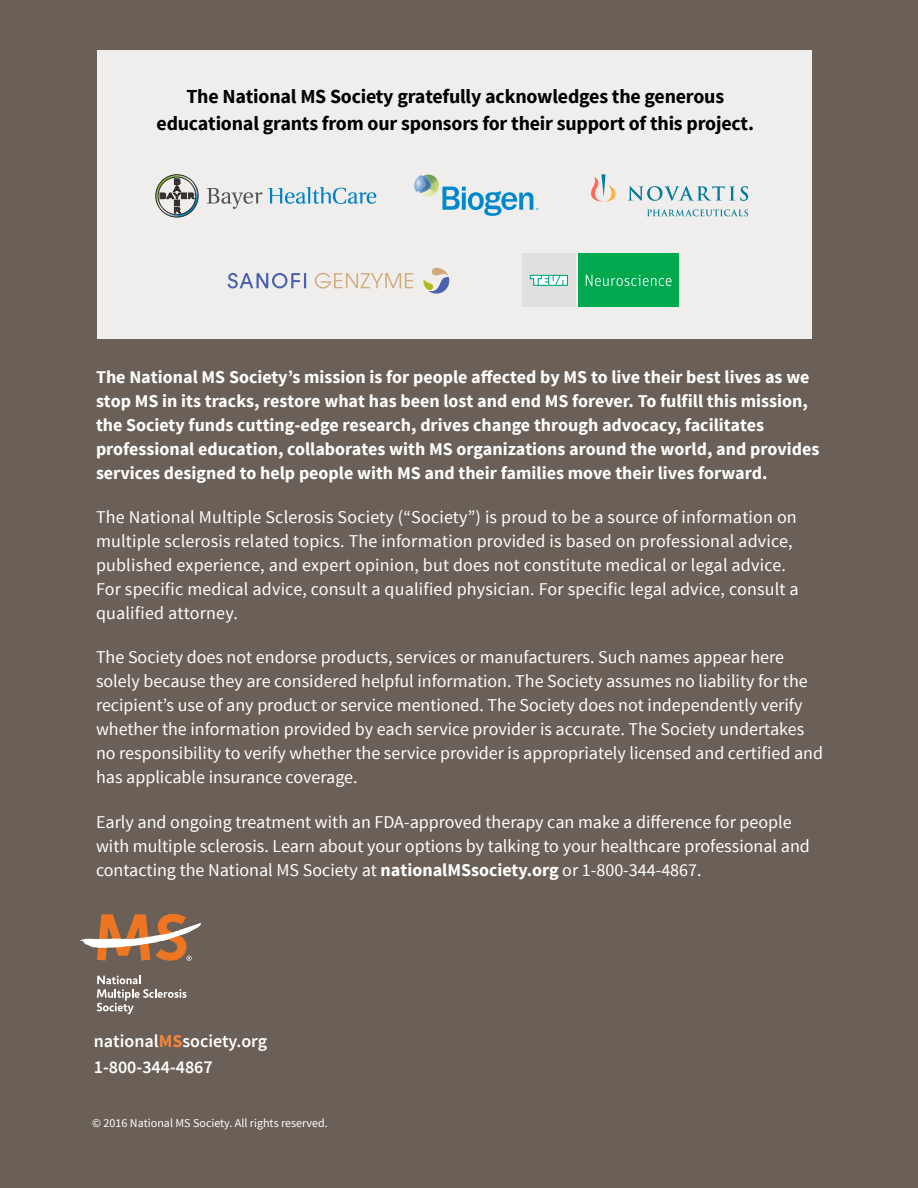
<style>
.page{position:relative;width:918px;height:1188px;background:#6a6057}
.page>*{position:absolute;margin:0;border:0;box-sizing:border-box;transform-origin:0 0}
.t1{font:700 19.8px/27px "Source Sans Pro";letter-spacing:-.01em;color:#000;text-align:center}
.t2{font:18px/24px "Source Sans Pro";color:#fff}
.t3{font:700 18px/24px "Source Sans Pro";color:#fff}
.t4{font:600 18px/25.5px "Source Sans Pro";color:#fff}
.t5{font:12px "Source Sans Pro";color:#fff}
.s1{font-weight:700}
.s2{font-weight:700;color:#f4843a}
</style>
<div class="page">
<div style="left:97px;top:51px;width:715px;height:288px;background:#f0eeec"></div>
<svg style="left:228px;top:273px;width:78px;height:16px"></svg>
<svg style="left:315px;top:273px;width:98px;height:16px"></svg>
<svg style="left:423px;top:268px;width:26px;height:26px"></svg>
<div style="left:522px;top:254px;width:54px;height:53px;background:#e2e0df"></div>
<svg style="left:530px;top:275px;width:38px;height:11px"></svg>
<div style="left:578px;top:254px;width:101px;height:53px;background:#00a94f"></div>
<svg style="left:586px;top:275px;width:86px;height:11px"></svg>
<svg style="left:628px;top:186px;width:120px;height:15px"></svg>
<svg style="left:591px;top:174px;width:25px;height:28px"></svg>
<svg style="left:647px;top:209px;width:101px;height:7px"></svg>
<svg style="left:414px;top:175px;width:124px;height:41px"></svg>
<svg style="left:207px;top:188px;width:55px;height:21px"></svg>
<svg style="left:268px;top:187px;width:108px;height:17px"></svg>
<svg style="left:156px;top:175px;width:42px;height:42px"></svg>
<svg style="left:97px;top:975px;width:90px;height:39px"></svg>
<svg style="left:80px;top:914px;width:121px;height:47px"></svg>
<p class="t1" style="left:157px;top:84px;width:599px">The National MS Society gratefully acknowledges the generous educational grants from our sponsors for their support of this project.</p>
<p class="t3" style="left:96px;top:366px;width:725px">The National MS Society’s mission is for people affected by MS to live their best lives as we stop MS in its tracks, restore what has been lost and end MS forever. To fulfill this mission, the Society funds cutting-edge research, drives change through advocacy, facilitates professional education, collaborates with MS organizations around the world, and provides services designed to help people with MS and their families move their lives forward.</p>
<p class="t2" style="left:96px;top:505px;width:704px">The National Multiple Sclerosis Society (“Society”) is proud to be a source of information on multiple sclerosis related topics. The information provided is based on professional advice, published experience, and expert opinion, but does not constitute medical or legal advice.<br>For specific medical advice, consult a qualified physician. For specific legal advice, consult a qualified attorney.</p>
<p class="t2" style="left:96px;top:646px;width:729px">The Society does not endorse products, services or manufacturers. Such names appear here solely because they are considered helpful information. The Society assumes no liability for the recipient’s use of any product or service mentioned. The Society does not independently verify whether the information provided by each service provider is accurate. The Society undertakes no responsibility to verify whether the service provider is appropriately licensed and certified and has applicable insurance coverage.</p>
<p class="t2" style="left:96px;top:810px;width:715px">Early and ongoing treatment with an FDA-approved therapy can make a difference for people with multiple sclerosis. Learn about your options by talking to your healthcare professional and contacting the National MS Society at <span class="s1">nationalMSsociety.org</span> or 1-800-344-4867.</p>
<p class="t4" style="left:94px;top:1029px;width:175px">national<span class="s2">MS</span>society.org<br>1-800-344-4867</p>
<p class="t5" style="left:92px;top:1115px;width:237px">© 2016 National MS Society. All rights reserved.</p>
</div>
